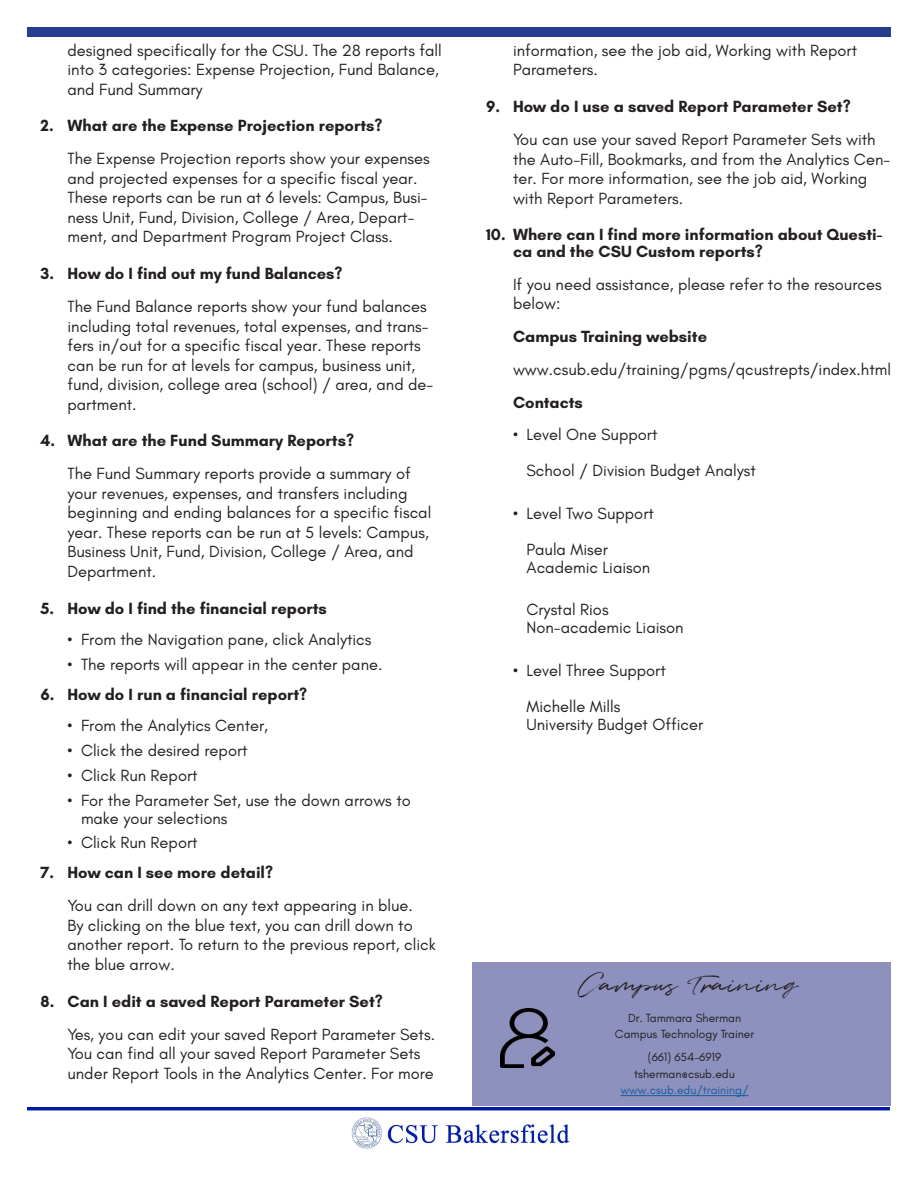
<style>
.page{position:relative;width:918px;height:1188px;background:#fff}
.page>*{position:absolute;margin:0;border:0;box-sizing:border-box;transform-origin:0 0}
.Paragraph_Body{font:27px "Quentin";color:#231f20}
.Bullet_Body{font:16.5px/19.5px "Glacial Indifference";color:#231f20}
.Bullet_Body-2{font:700 16.5px/16.5px "Glacial Indifference";color:#231f20}
.Bullet_List_2{font:16.5px/18px "Glacial Indifference";color:#231f20}
.Bulleted_List{font:12px/16.5px "Glacial Indifference";color:#231f20;text-align:center}
.s1{color:#175d9e}
</style>
<div class="page">
<div style="left:472px;top:962px;width:419px;height:144px;background:#8e90be"></div>
<img style="left:500px;top:1009px;width:54px;height:59px">
<hr style="left:621px;top:1095px;width:128px;height:1px;background:#175d9e">
<div style="left:27px;top:27px;width:864px;height:9px;background:#263c8c"></div>
<img style="left:27px;top:1108px;width:863px;height:41px">
<p class="Bullet_Body" style="left:68px;top:41px;width:376px">designed specifically for the CSU. The 28 reports fall into 3 categories: Expense Projection, Fund Balance, and Fund Summary</p>
<p class="Bullet_Body-2" style="left:40px;top:117px;width:343px">2. What are the Expense Projection reports?</p>
<p class="Bullet_Body" style="left:68px;top:149px;width:364px">The Expense Projection reports show your expenses and projected expenses for a specific fiscal year.<br>These reports can be run at 6 levels: Campus, Busi&shy;ness Unit, Fund, Division, College / Area, Depart&shy;ment, and Department Program Project Class.</p>
<p class="Bullet_Body-2" style="left:40px;top:265px;width:304px">3. How do I find out my fund Balances?</p>
<p class="Bullet_Body" style="left:68px;top:297px;width:367px">The Fund Balance reports show your fund balances including total revenues, total expenses, and trans&shy;fers in/out for a specific fiscal year. These reports can be run for at levels for campus, business unit, fund, division, college area (school) / area, and de&shy;partment.</p>
<p class="Bullet_Body-2" style="left:40px;top:432px;width:315px">4. What are the Fund Summary Reports?</p>
<p class="Bullet_Body" style="left:68px;top:464px;width:365px">The Fund Summary reports provide a summary of your revenues, expenses, and transfers including beginning and ending balances for a specific fiscal year. These reports can be run at 5 levels: Campus, Business Unit, Fund, Division, College / Area, and Department.</p>
<p class="Bullet_Body-2" style="left:40px;top:600px;width:288px">5. How do I find the financial reports</p>
<p class="Bullet_Body" style="left:68px;top:630px;width:305px">• From the Navigation pane, click Analytics</p>
<p class="Bullet_Body" style="left:68px;top:655px;width:317px">• The reports will appear in the center pane.</p>
<p class="Bullet_Body-2" style="left:40px;top:686px;width:268px">6. How do I run a financial report?</p>
<p class="Bullet_Body" style="left:68px;top:716px;width:202px">• From the Analytics Center,</p>
<p class="Bullet_Body" style="left:68px;top:741px;width:182px">• Click the desired report</p>
<p class="Bullet_Body" style="left:68px;top:766px;width:132px">• Click Run Report</p>
<p class="Bullet_Body" style="left:81px;top:791px;width:331px;line-height:18px;text-indent:-14px">• For the Parameter Set, use the down arrows to make your selections</p>
<p class="Bullet_Body" style="left:68px;top:833px;width:132px">• Click Run Report</p>
<p class="Bullet_Body-2" style="left:40px;top:864px;width:234px">7. How can I see more detail?</p>
<p class="Bullet_Body" style="left:68px;top:896px;width:370px">You can drill down on any text appearing in blue.<br>By clicking on the blue text, you can drill down to another report. To return to the previous report, click the blue arrow.</p>
<p class="Bullet_Body-2" style="left:40px;top:993px;width:344px">8. Can I edit a saved Report Parameter Set?</p>
<p class="Bullet_Body" style="left:68px;top:1025px;width:369px">Yes, you can edit your saved Report Parameter Sets.<br>You can find all your saved Report Parameter Sets under Report Tools in the Analytics Center. For more</p>
<p class="Bullet_Body" style="left:513px;top:41px;width:346px">information, see the job aid, Working with Report<br>Parameters.</p>
<p class="Bullet_Body-2" style="left:486px;top:98px;width:366px">9. How do I use a saved Report Parameter Set?</p>
<p class="Bullet_Body" style="left:513px;top:130px;width:379px">You can use your saved Report Parameter Sets with the Auto-Fill, Bookmarks, and from the Analytics Cen&shy;ter. For more information, see the job aid, Working with Report Parameters.</p>
<p class="Bullet_Body-2" style="left:513px;top:226px;width:371px;text-indent:-27px">10. Where can I find more information about Questi&shy;ca and the CSU Custom reports?</p>
<p class="Bullet_Body" style="left:513px;top:275px;width:370px">If you need assistance, please refer to the resources below:</p>
<p class="Bullet_Body-2" style="left:513px;top:328px;width:196px">Campus Training website</p>
<p class="Bullet_Body" style="left:513px;top:360px;width:380px">www.csub.edu/training/pgms/qcustrepts/index.html</p>
<p class="Bullet_Body-2" style="left:513px;top:394px;width:71px">Contacts</p>
<p class="Bullet_Body" style="left:526px;top:417px;width:231px;line-height:36px;text-indent:-14px">• Level One Support<br>School / Division Budget Analyst</p>
<p class="Bullet_Body" style="left:526px;top:495px;width:129px;line-height:36px;text-indent:-14px">• Level Two Support<br>Paula Miser</p>
<p class="Bullet_Body" style="left:526px;top:558px;width:125px">Academic Liaison</p>
<p class="Bullet_List_2" style="left:526px;top:601px;width:159px">Crystal Rios<br>Non-academic Liaison</p>
<p class="Bullet_Body" style="left:526px;top:653px;width:141px;line-height:36px;text-indent:-14px">• Level Three Support<br>Michelle Mills</p>
<p class="Bullet_Body" style="left:526px;top:715px;width:178px">University Budget Officer</p>
<p class="Paragraph_Body" style="left:578px;top:966px;width:221px">Campus Training</p>
<p class="Bulleted_List" style="left:615px;top:1010px;width:141px">Dr. Tammara Sherman<br>Campus Technology Trainer</p>
<p class="Bulleted_List" style="left:621px;top:1049px;width:130px">(661) 654-6919 tsherman@csub.edu <span class="s1">www.csub.edu/training/</span></p>
</div>
